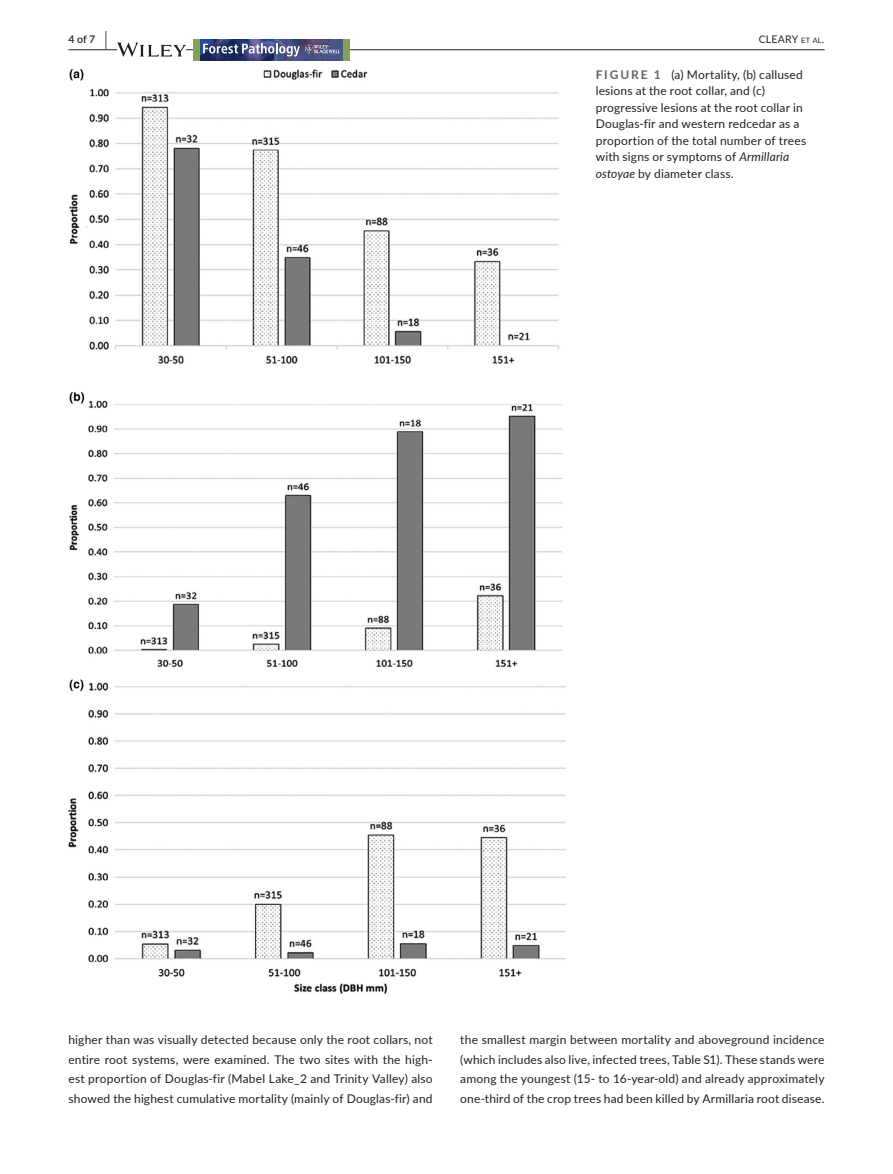
<style>
.page{position:relative;width:893px;height:1174px;background:#fff}
.page>*{position:absolute;margin:0;border:0;box-sizing:border-box;transform-origin:0 0}
.t1{font:12px/19.5px "Lato";letter-spacing:.015em;color:#231f20;text-align:justify}
.t2{font:10.5px "Lato";letter-spacing:.02em;color:#231f20}
.t3{font:600 10.5px "Lato";color:#231f20}
.s1{font-size:19.5px}
.s2{font-size:7.35px}
.s3{font-weight:700;color:#636366}
.s4{font-style:italic}
</style>
<div class="page">
<hr style="left:68px;top:49px;width:756px;height:1px;background:#231f20">
<svg style="left:117px;top:42px;width:69px;height:15px"></svg>
<svg style="left:194px;top:39px;width:156px;height:21px"></svg>
<img style="left:201px;top:39px;width:141px;height:21px">
<svg style="left:203px;top:43px;width:137px;height:13px"></svg>
<img style="left:68px;top:69px;width:498px;height:924px">
<p class="t3" style="left:68px;top:31px;width:40px">4 of 7 <span class="s1">|</span></p>
<p class="t2" style="left:759px;top:31px;width:67px">CLEARY <span class="s2">et al</span>.</p>
<p class="t1" style="left:596px;top:66px;width:212px;line-height:16.5px;text-align:left"><span class="s3">FIGURE 1</span> (a) Mortality, (b) callused lesions at the root collar, and (c) progressive lesions at the root collar in Douglas-fir and western redcedar as a proportion of the total number of trees with signs or symptoms of <span class="s4">Armillaria ostoyae</span> by diameter class.</p>
<p class="t1" style="left:68px;top:1029px;width:366px">higher than was visually detected because only the root collars, not entire root systems, were examined. The two sites with the high&shy;est proportion of Douglas-fir (Mabel Lake_2 and Trinity Valley) also showed the highest cumulative mortality (mainly of Douglas-fir) and</p>
<p class="t1" style="left:460px;top:1029px;width:366px">the smallest margin between mortality and aboveground incidence (which includes also live, infected trees, Table S1). These stands were among the youngest (15- to 16-year-old) and already approximately one-third of the crop trees had been killed by Armillaria root disease.</p>
</div>
